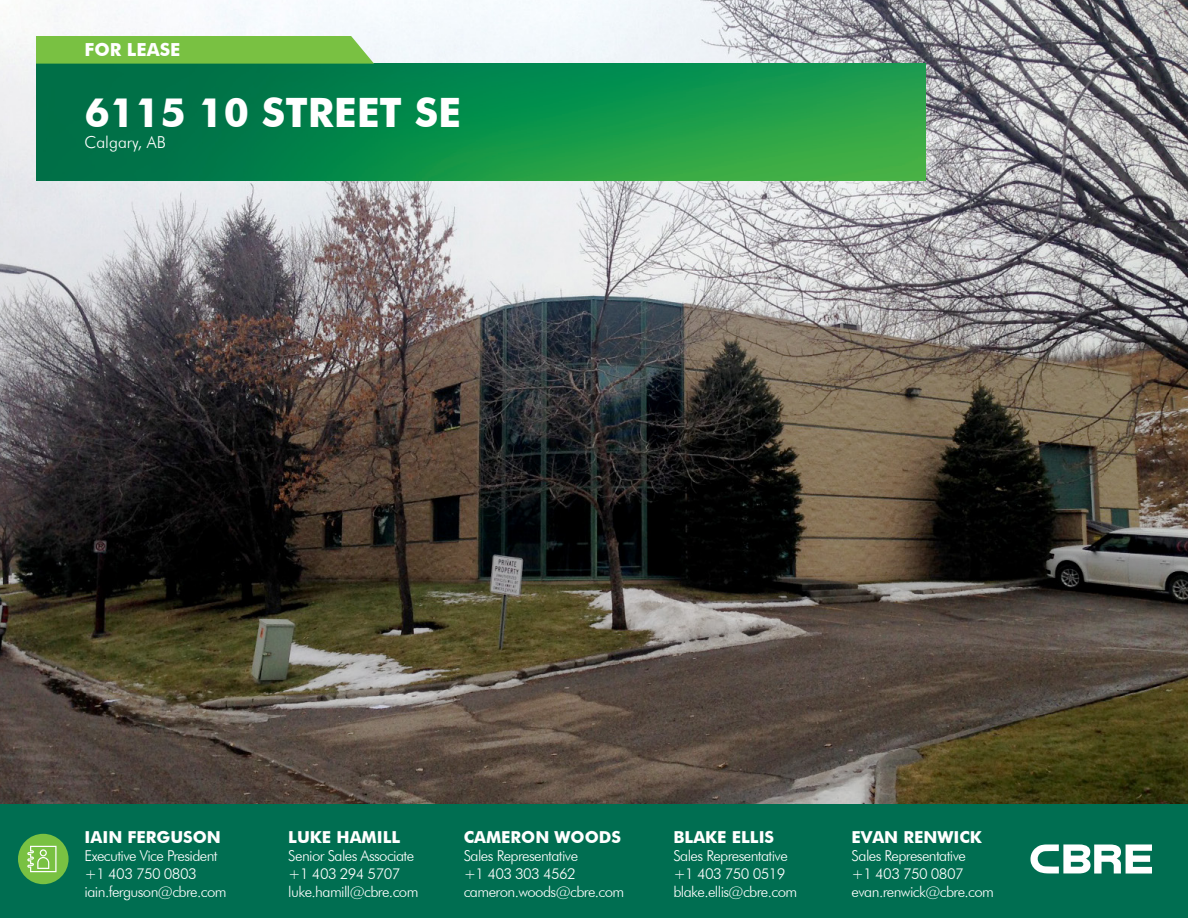
<style>
.page{position:relative;width:1188px;height:918px;background:#fff}
.page>*{position:absolute;margin:0;border:0;box-sizing:border-box;transform-origin:0 0}
.t1{font:700 40.5px "Futura BT";color:#fff}
.t2{font:700 18px "Futura BT";color:#fff}
.Broker_Contact_Info{font:700 16.5px "Futura BT";color:#fff}
.Broker_Name{font:700 16.5px "Futura BT";color:#fff}
.t3{font:300 16.5px "Futura BT";color:#fff}
.Broker_Contact_Info-2{font:300 15px "Futura BT";letter-spacing:-.04em;color:#fff}
.Broker_Name-2{font:300 15px "Futura BT";letter-spacing:-.04em;color:#fff}
</style>
<div class="page">
<img style="left:0;top:0;width:1188px;height:805px">
<img style="left:36px;top:64px;width:889px;height:117px">
<div style="left:36px;top:36px;width:338px;height:28px;background:#79c142"></div>
<div style="left:0;top:805px;width:1188px;height:113px;background:#006e51"></div>
<svg style="left:1031px;top:844px;width:121px;height:30px"></svg>
<div style="left:18px;top:834px;width:51px;height:50px;background:#79c142;border-radius:50%"></div>
<svg style="left:27px;top:846px;width:30px;height:26px"></svg>
<p class="t2" style="left:85px;top:39px;width:97px">FOR LEASE</p>
<p class="t1" style="left:85px;top:88px;width:378px">6115 10 STREET SE</p>
<p class="t3" style="left:85px;top:132px;width:83px">Calgary, AB</p>
<p class="Broker_Name" style="left:85px;top:827px;width:138px">IAIN FERGUSON</p>
<p class="Broker_Contact_Info-2" style="left:85px;top:846px;width:135px">Executive Vice President</p>
<p class="Broker_Contact_Info-2" style="left:85px;top:864px;width:114px">+1 403 750 0803</p>
<p class="Broker_Contact_Info-2" style="left:85px;top:882px;width:144px">iain.ferguson@cbre.com</p>
<p class="Broker_Contact_Info" style="left:288px;top:827px;width:114px">LUKE HAMILL</p>
<p class="Broker_Contact_Info-2" style="left:288px;top:846px;width:127px">Senior Sales Associate</p>
<p class="Broker_Contact_Info-2" style="left:288px;top:864px;width:114px">+1 403 294 5707</p>
<p class="Broker_Name-2" style="left:288px;top:882px;width:132px">luke.hamill@cbre.com</p>
<p class="Broker_Contact_Info" style="left:464px;top:827px;width:159px">CAMERON WOODS</p>
<p class="Broker_Contact_Info-2" style="left:464px;top:846px;width:116px">Sales Representative</p>
<p class="Broker_Contact_Info-2" style="left:464px;top:864px;width:114px">+1 403 303 4562</p>
<p class="Broker_Name-2" style="left:464px;top:882px;width:162px">cameron.woods@cbre.com</p>
<p class="Broker_Contact_Info" style="left:673px;top:827px;width:102px">BLAKE ELLIS</p>
<p class="Broker_Contact_Info-2" style="left:673px;top:846px;width:116px">Sales Representative</p>
<p class="Broker_Contact_Info-2" style="left:673px;top:864px;width:114px">+1 403 750 0519</p>
<p class="Broker_Name-2" style="left:673px;top:882px;width:125px">blake.ellis@cbre.com</p>
<p class="Broker_Contact_Info" style="left:852px;top:827px;width:132px">EVAN RENWICK</p>
<p class="Broker_Contact_Info-2" style="left:852px;top:846px;width:116px">Sales Representative</p>
<p class="Broker_Contact_Info-2" style="left:852px;top:864px;width:114px">+1 403 750 0807</p>
<p class="Broker_Name-2" style="left:852px;top:882px;width:144px">evan.renwick@cbre.com</p>
</div>
